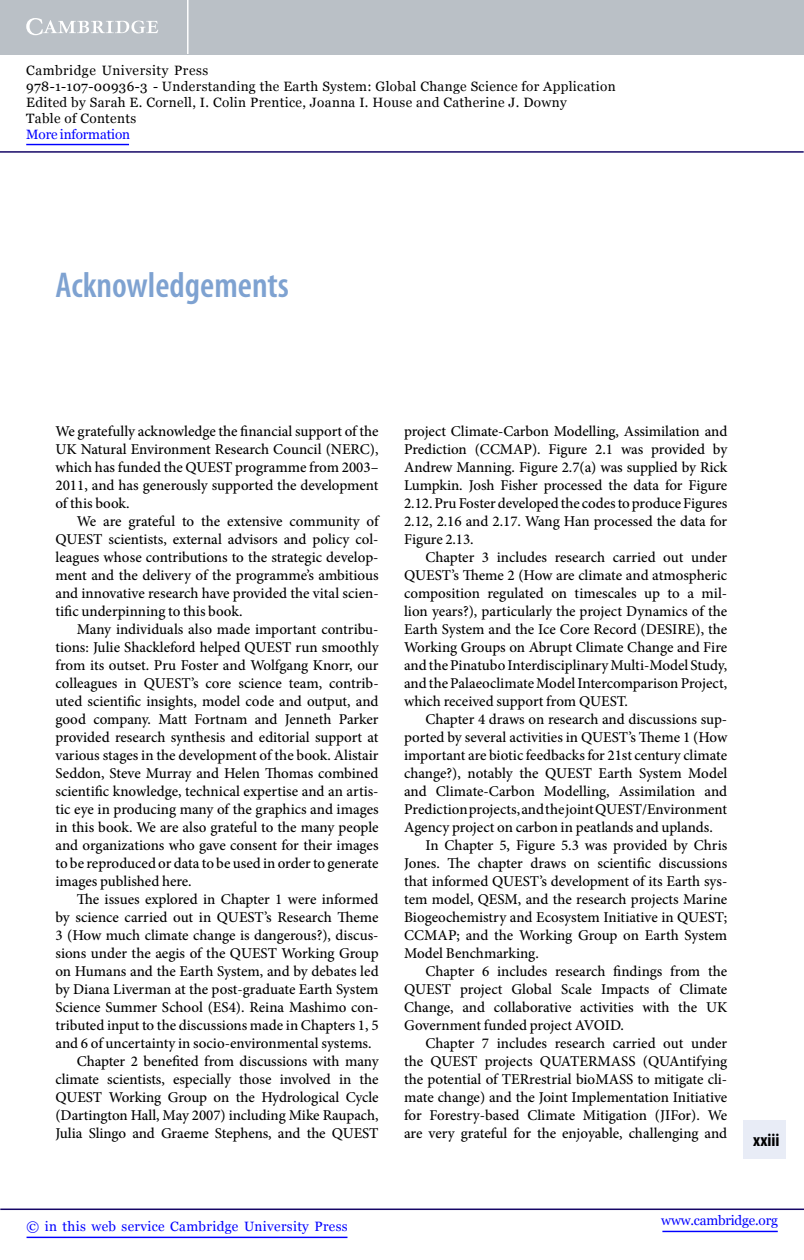
<style>
.page{position:relative;width:804px;height:1260px;background:#fff}
.page>*{position:absolute;margin:0;border:0;box-sizing:border-box;transform-origin:0 0}
.t1{font:600 condensed 36px "Myriad Pro";color:#7ea2d1}
.t2{font:700 condensed 18px "Myriad Pro";color:#000}
.t3{font:500 15px "Minion Pro";letter-spacing:-.005em;color:#000}
.t4{font:13.5px/16.2px "Georgia";letter-spacing:.025em;color:#000}
.t5{font:13.5px "Georgia";letter-spacing:.025em;color:#00f}
.t6{font:13.5px "Georgia";letter-spacing:-.015em;color:#00f}
.t7{font:13.5px "Georgia";letter-spacing:-.01em;color:#00f}
</style>
<div class="page">
<div style="left:743px;top:1120px;width:43px;height:38px;background:#e8ecf6"></div>
<hr style="left:662px;top:1231px;width:116px;height:1px;background:#00f">
<hr style="left:0;top:1209px;width:804px;height:1px;background:#150666">
<hr style="left:27px;top:1237px;width:320px;height:1px;background:#00f">
<div style="left:0;top:0;width:804px;height:54px;background:#bac0c6"></div>
<svg style="left:26px;top:18px;width:132px;height:17px"></svg>
<hr style="left:187px;top:0;width:2px;height:54px;background:#fff">
<hr style="left:0;top:151px;width:804px;height:2px;background:#150666">
<hr style="left:26px;top:144px;width:103px;height:1px;background:#00f">
<p class="t4" style="left:26px;top:62px;width:591px">Cambridge University Press<br>978-1-107-00936-3 - Understanding the Earth System: Global Change Science for Application Edited by Sarah E. Cornell, I. Colin Prentice, Joanna I. House and Catherine J. Downy<br>Table of Contents</p>
<p class="t7" style="left:26px;top:127px;width:105px">More information</p>
<p class="t1" style="left:56px;top:266px;width:235px">Acknowledgements</p>
<p class="t3" style="left:55px;top:421px;width:325px">We gratefully acknowledge the financial support of the</p>
<p class="t3" style="left:55px;top:439px;width:325px">UK Natural Environment Research Council (NERC),</p>
<p class="t3" style="left:55px;top:457px;width:325px">which has funded the QUEST programme from 2003–</p>
<p class="t3" style="left:55px;top:475px;width:325px">2011, and has generously supported the development</p>
<p class="t3" style="left:55px;top:493px;width:76px">of this book.</p>
<p class="t3" style="left:77px;top:511px;width:303px">We are grateful to the extensive community of</p>
<p class="t3" style="left:55px;top:529px;width:325px">QUEST scientists, external advisors and policy col-</p>
<p class="t3" style="left:55px;top:547px;width:325px">leagues whose contributions to the strategic develop-</p>
<p class="t3" style="left:55px;top:565px;width:325px">ment and the delivery of the programme’s ambitious</p>
<p class="t3" style="left:55px;top:583px;width:325px">and innovative research have provided the vital scien-</p>
<p class="t3" style="left:55px;top:601px;width:189px">tific underpinning to this book.</p>
<p class="t3" style="left:77px;top:619px;width:303px">Many individuals also made important contribu-</p>
<p class="t3" style="left:55px;top:637px;width:325px">tions: Julie Shackleford helped QUEST run smoothly</p>
<p class="t3" style="left:55px;top:655px;width:325px">from its outset. Pru Foster and Wolfgang Knorr, our</p>
<p class="t3" style="left:55px;top:673px;width:325px">colleagues in QUEST’s core science team, contrib-</p>
<p class="t3" style="left:55px;top:691px;width:325px">uted scientific insights, model code and output, and</p>
<p class="t3" style="left:55px;top:709px;width:325px">good company. Matt Fortnam and Jenneth Parker</p>
<p class="t3" style="left:55px;top:727px;width:325px">provided research synthesis and editorial support at</p>
<p class="t3" style="left:55px;top:745px;width:325px">various stages in the development of the book. Alistair</p>
<p class="t3" style="left:55px;top:763px;width:325px">Seddon, Steve Murray and Helen Thomas combined</p>
<p class="t3" style="left:55px;top:781px;width:325px">scientific knowledge, technical expertise and an artis-</p>
<p class="t3" style="left:55px;top:799px;width:325px">tic eye in producing many of the graphics and images</p>
<p class="t3" style="left:55px;top:817px;width:325px">in this book. We are also grateful to the many people</p>
<p class="t3" style="left:55px;top:835px;width:325px">and organizations who gave consent for their images</p>
<p class="t3" style="left:55px;top:853px;width:325px">to be reproduced or data to be used in order to generate</p>
<p class="t3" style="left:55px;top:871px;width:138px">images published here.</p>
<p class="t3" style="left:77px;top:889px;width:303px">The issues explored in Chapter 1 were informed</p>
<p class="t3" style="left:55px;top:907px;width:325px">by science carried out in QUEST’s Research Theme</p>
<p class="t3" style="left:55px;top:925px;width:325px">3 (How much climate change is dangerous?), discus-</p>
<p class="t3" style="left:55px;top:943px;width:325px">sions under the aegis of the QUEST Working Group</p>
<p class="t3" style="left:55px;top:961px;width:325px">on Humans and the Earth System, and by debates led</p>
<p class="t3" style="left:55px;top:979px;width:325px">by Diana Liverman at the post-graduate Earth System</p>
<p class="t3" style="left:55px;top:997px;width:325px">Science Summer School (ES4). Reina Mashimo con-</p>
<p class="t3" style="left:55px;top:1015px;width:325px">tributed input to the discussions made in Chapters 1, 5</p>
<p class="t3" style="left:55px;top:1033px;width:318px">and 6 of uncertainty in socio-environmental systems.</p>
<p class="t3" style="left:77px;top:1051px;width:304px">Chapter 2 benefited from discussions with many</p>
<p class="t3" style="left:55px;top:1069px;width:325px">climate scientists, especially those involved in the</p>
<p class="t3" style="left:55px;top:1087px;width:325px">QUEST Working Group on the Hydrological Cycle</p>
<p class="t3" style="left:55px;top:1105px;width:325px">(Dartington Hall, May 2007) including Mike Raupach,</p>
<p class="t3" style="left:55px;top:1123px;width:325px">Julia Slingo and Graeme Stephens, and the QUEST</p>
<p class="t3" style="left:404px;top:421px;width:325px">project Climate-Carbon Modelling, Assimilation and</p>
<p class="t3" style="left:404px;top:439px;width:325px">Prediction (CCMAP). Figure 2.1 was provided by</p>
<p class="t3" style="left:404px;top:457px;width:325px">Andrew Manning. Figure 2.7(a) was supplied by Rick</p>
<p class="t3" style="left:404px;top:475px;width:325px">Lumpkin. Josh Fisher processed the data for Figure</p>
<p class="t3" style="left:404px;top:493px;width:325px">2.12. Pru Foster developed the codes to produce Figures</p>
<p class="t3" style="left:404px;top:511px;width:325px">2.12, 2.16 and 2.17. Wang Han processed the data for</p>
<p class="t3" style="left:404px;top:529px;width:71px">Figure 2.13.</p>
<p class="t3" style="left:425px;top:547px;width:303px">Chapter 3 includes research carried out under</p>
<p class="t3" style="left:404px;top:565px;width:325px">QUEST’s Theme 2 (How are climate and atmospheric</p>
<p class="t3" style="left:404px;top:583px;width:325px">composition regulated on timescales up to a mil-</p>
<p class="t3" style="left:404px;top:601px;width:325px">lion years?), particularly the project Dynamics of the</p>
<p class="t3" style="left:404px;top:619px;width:325px">Earth System and the Ice Core Record (DESIRE), the</p>
<p class="t3" style="left:404px;top:637px;width:325px">Working Groups on Abrupt Climate Change and Fire</p>
<p class="t3" style="left:404px;top:655px;width:325px">and the Pinatubo Interdisciplinary Multi-Model Study,</p>
<p class="t3" style="left:404px;top:673px;width:325px">and the Palaeoclimate Model Intercomparison Project,</p>
<p class="t3" style="left:404px;top:691px;width:225px">which received support from QUEST.</p>
<p class="t3" style="left:425px;top:709px;width:303px">Chapter 4 draws on research and discussions sup-</p>
<p class="t3" style="left:404px;top:727px;width:325px">ported by several activities in QUEST’s Theme 1 (How</p>
<p class="t3" style="left:404px;top:745px;width:325px">important are biotic feedbacks for 21st century climate</p>
<p class="t3" style="left:404px;top:763px;width:325px">change?), notably the QUEST Earth System Model</p>
<p class="t3" style="left:404px;top:781px;width:325px">and Climate-Carbon Modelling, Assimilation and</p>
<p class="t3" style="left:404px;top:799px;width:325px">Prediction projects, and the joint QUEST/Environment</p>
<p class="t3" style="left:404px;top:817px;width:310px">Agency project on carbon in peatlands and uplands.</p>
<p class="t3" style="left:425px;top:835px;width:303px">In Chapter 5, Figure 5.3 was provided by Chris</p>
<p class="t3" style="left:404px;top:853px;width:325px">Jones. The chapter draws on scientific discussions</p>
<p class="t3" style="left:404px;top:871px;width:325px">that informed QUEST’s development of its Earth sys-</p>
<p class="t3" style="left:404px;top:889px;width:325px">tem model, QESM, and the research projects Marine</p>
<p class="t3" style="left:404px;top:907px;width:325px">Biogeochemistry and Ecosystem Initiative in QUEST;</p>
<p class="t3" style="left:404px;top:925px;width:325px">CCMAP; and the Working Group on Earth System</p>
<p class="t3" style="left:404px;top:943px;width:136px">Model Benchmarking.</p>
<p class="t3" style="left:425px;top:961px;width:303px">Chapter 6 includes research findings from the</p>
<p class="t3" style="left:404px;top:979px;width:325px">QUEST project Global Scale Impacts of Climate</p>
<p class="t3" style="left:404px;top:997px;width:325px">Change, and collaborative activities with the UK</p>
<p class="t3" style="left:404px;top:1015px;width:222px">Government funded project AVOID.</p>
<p class="t3" style="left:425px;top:1033px;width:303px">Chapter 7 includes research carried out under</p>
<p class="t3" style="left:404px;top:1051px;width:325px">the QUEST projects QUATERMASS (QUAntifying</p>
<p class="t3" style="left:404px;top:1069px;width:325px">the potential of TERrestrial bioMASS to mitigate cli-</p>
<p class="t3" style="left:404px;top:1087px;width:325px">mate change) and the Joint Implementation Initiative</p>
<p class="t3" style="left:404px;top:1105px;width:325px">for Forestry-based Climate Mitigation (JIFor). We</p>
<p class="t3" style="left:404px;top:1123px;width:325px">are very grateful for the enjoyable, challenging and</p>
<p class="t2" style="left:753px;top:1130px;width:28px">xxiii</p>
<p class="t5" style="left:27px;top:1219px;width:323px">© in this web service Cambridge University Press</p>
<p class="t6" style="left:661px;top:1213px;width:118px">www.cambridge.org</p>
</div>
